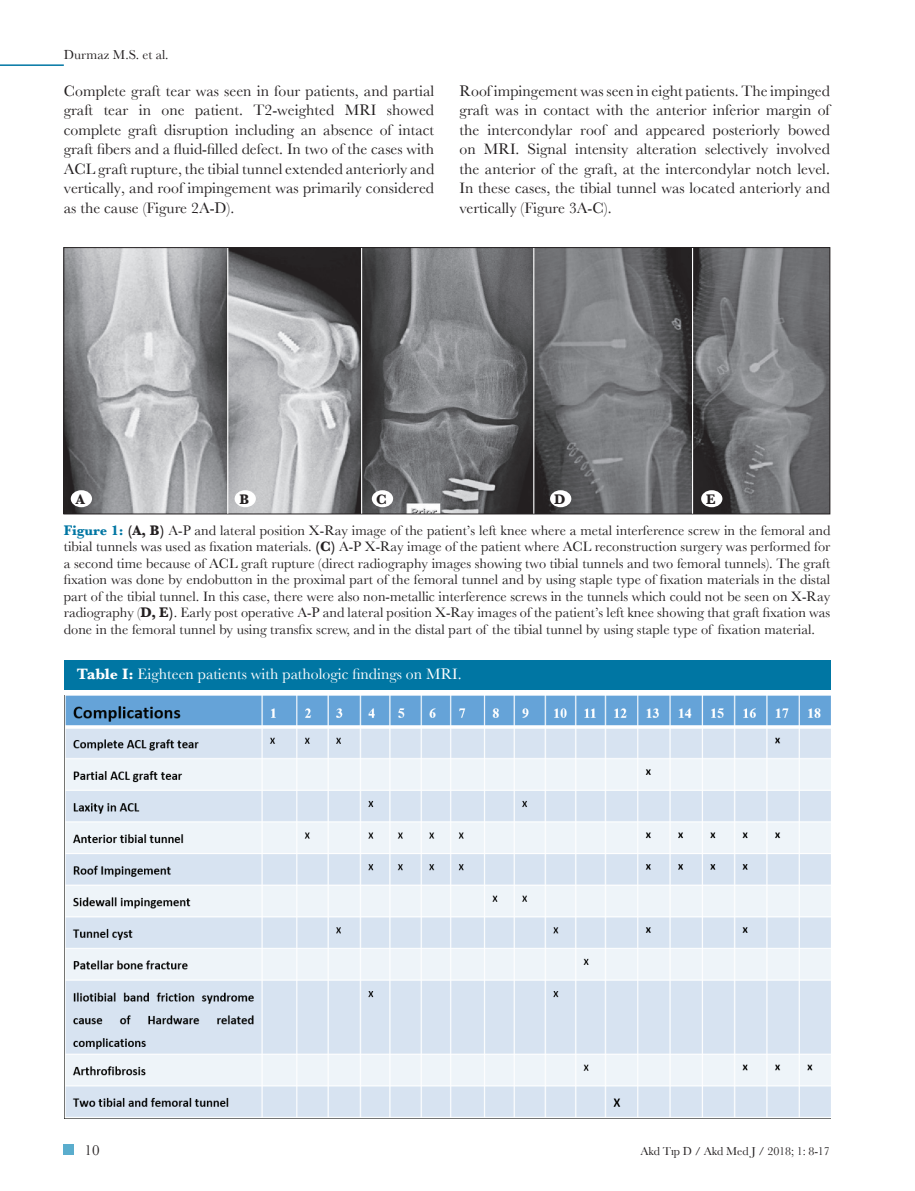
<style>
.page{position:relative;width:915px;height:1191px;background:#fff}
.page>*{position:absolute;margin:0;border:0;box-sizing:border-box;transform-origin:0 0}
.t1{font:15.75px/19.5px "Baskerville";color:#231f20;text-align:justify}
.t2{font:15.75px "Baskerville";color:#fff}
.t3{font:15px "Baskerville";color:#231f20}
.t4{font:14.25px/16.5px "Baskerville";color:#231f20;text-align:justify}
.t5{font:700 14.25px "Baskerville";color:#231f20}
.t6{font:13.5px "Baskerville";color:#231f20}
.t7{font:12px "Baskerville";letter-spacing:-.01em;color:#231f20}
.s1{font-weight:700;color:#0076a3}
.s2{font-weight:700}
</style>
<div class="page">
<div style="left:64px;top:1144px;width:10px;height:10px;background:#5aadcd"></div>
<hr style="left:0;top:64px;width:64px;height:2px;background:#0076a3">
<img style="left:64px;top:695px;width:766px;height:423px">
<div style="left:64px;top:659px;width:766px;height:30px;background:#0076a3"></div>
<img style="left:65px;top:249px;width:763px;height:263px">
<div style="left:63px;top:247px;width:767px;height:267px;border:1px solid #231f20"></div>
<div style="left:71px;top:490px;width:21px;height:17px;background:#fff;border-radius:50%"></div>
<div style="left:234px;top:490px;width:22px;height:17px;background:#fff;border-radius:50%"></div>
<div style="left:372px;top:490px;width:21px;height:17px;background:#fff;border-radius:50%"></div>
<div style="left:550px;top:490px;width:21px;height:17px;background:#fff;border-radius:50%"></div>
<div style="left:701px;top:490px;width:21px;height:17px;background:#fff;border-radius:50%"></div>
<hr style="left:227px;top:248px;width:1px;height:265px;background:#fff">
<hr style="left:361px;top:248px;width:1px;height:265px;background:#fff">
<hr style="left:533px;top:248px;width:1px;height:265px;background:#fff">
<hr style="left:691px;top:248px;width:1px;height:265px;background:#fff">
<p class="t6" style="left:64px;top:46px;width:106px">Durmaz M.S. et al.</p>
<p class="t1" style="left:64px;top:81px;width:372px">Complete graft tear was seen in four patients, and partial graft tear in one patient. T2-weighted MRI showed complete graft disruption including an absence of intact graft fibers and a fluid-filled defect. In two of the cases with ACL graft rupture, the tibial tunnel extended anteriorly and vertically, and roof impingement was primarily considered as the cause (Figure 2A-D).</p>
<p class="t1" style="left:459px;top:81px;width:372px">Roof impingement was seen in eight patients. The impinged graft was in contact with the anterior inferior margin of the intercondylar roof and appeared posteriorly bowed on MRI. Signal intensity alteration selectively involved the anterior of the graft, at the intercondylar notch level.<br>In these cases, the tibial tunnel was located anteriorly and vertically (Figure 3A-C).</p>
<p class="t5" style="left:76px;top:491px;width:11px">A</p>
<p class="t5" style="left:239px;top:491px;width:11px">B</p>
<p class="t5" style="left:376px;top:491px;width:12px">C</p>
<p class="t5" style="left:554px;top:491px;width:13px">D</p>
<p class="t5" style="left:706px;top:491px;width:11px">E</p>
<p class="t4" style="left:64px;top:521px;width:767px"><span class="s1">Figure 1:</span> <span class="s2">(A, B)</span> A-P and lateral position X-Ray image of the patient’s left knee where a metal interference screw in the femoral and tibial tunnels was used as fixation materials. <span class="s2">(C)</span> A-P X-Ray image of the patient where ACL reconstruction surgery was performed for a second time because of ACL graft rupture (direct radiography images showing two tibial tunnels and two femoral tunnels). The graft fixation was done by endobutton in the proximal part of the femoral tunnel and by using staple type of fixation materials in the distal part of the tibial tunnel. In this case, there were also non-metallic interference screws in the tunnels which could not be seen on X-Ray radiography (<span class="s2">D, E)</span>. Early post operative A-P and lateral position X-Ray images of the patient’s left knee showing that graft fixation was done in the femoral tunnel by using transfix screw, and in the distal part of the tibial tunnel by using staple type of fixation material.</p>
<p class="t2" style="left:77px;top:664px;width:386px"><span class="s2">Table I:</span> Eighteen patients with pathologic findings on MRI .</p>
<p class="t3" style="left:84px;top:1141px;width:17px">10</p>
<p class="t7" style="left:640px;top:1144px;width:191px">Akd Tıp D / Akd Med J / 2018; 1: 8-17</p>
</div>
